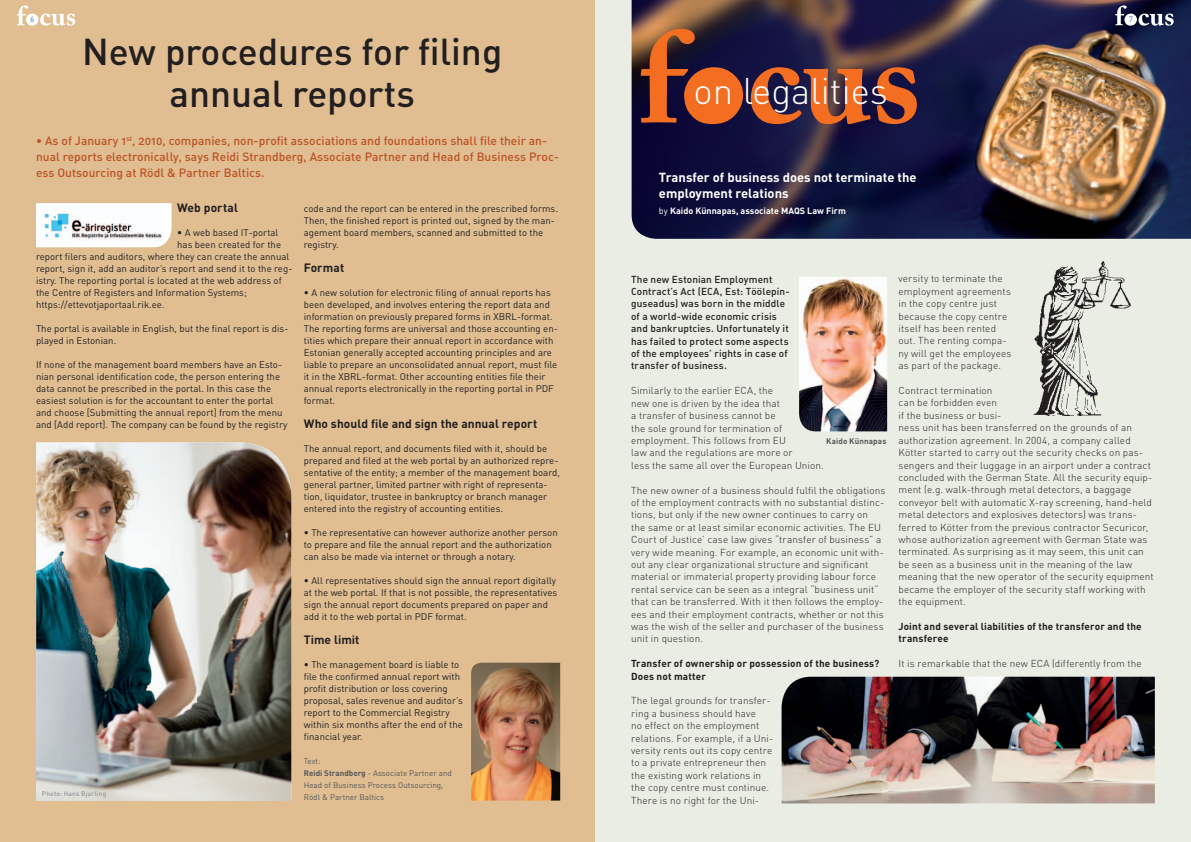
<style>
.page{position:relative;width:1191px;height:842px;background:#fff}
.page>*{position:absolute;margin:0;border:0;box-sizing:border-box;transform-origin:0 0}
.t1{font:37px/42px "DIN Medium Alternate";color:#231f20;text-align:center}
.t2{font:300 36.6px "DIN";color:#fff}
.t3{font:700 13px/16.3px "DIN";color:#fff}
.t4{font:12px/16px "DIN Medium Alternate";letter-spacing:.005em;color:#bb5326}
.t5{font:700 12px "DIN";letter-spacing:.005em;color:#231f20}
.t6{font:300 10px/12.4px "DIN";letter-spacing:.01em;color:#231f20}
.t7{font:10px/12.4px "DIN Medium Alternate";letter-spacing:.01em;color:#231f20}
.t8{font:700 10px/12.4px "DIN";letter-spacing:.015em;color:#231f20}
.t9{font:9.6px/12px "DIN";letter-spacing:.005em;color:#231f20}
.t10{font:700 9px "DIN";color:#fff}
.t11{font:8px/12px "DIN";letter-spacing:.005em;color:#57585a}
.t12{font:700 8px "DIN";letter-spacing:.015em;color:#57585a}
.t13{font:8px "DIN";color:#3d72a6}
.t14{font:6.6px "DIN Medium Alternate";letter-spacing:.03em;color:#939598}
.s1{font-family:"DIN Medium Alternate";font-size:10px}
.s2{font-weight:700}
.s3{font-weight:400}
</style>
<div class="page">
<div style="left:0;top:0;width:595px;height:842px;background:#e0be92"></div>
<svg style="left:36px;top:203px;width:136px;height:44px"></svg>
<img style="left:36px;top:205px;width:128px;height:40px">
<img style="left:36px;top:442px;width:256px;height:359px">
<img style="left:471px;top:663px;width:89px;height:137px">
<div style="left:595px;top:0;width:596px;height:842px;background:#e9ede3"></div>
<img style="left:631px;top:0;width:560px;height:239px">
<svg style="left:640px;top:29px;width:277px;height:95px;background:#6f3b34"></svg>
<img style="left:1033px;top:262px;width:99px;height:153px">
<img style="left:781px;top:677px;width:373px;height:126px">
<img style="left:799px;top:277px;width:88px;height:154px">
<svg style="left:17px;top:5px;width:58px;height:21px"></svg>
<svg style="left:1115px;top:5px;width:58px;height:21px"></svg>
<p class="t13" style="left:30px;top:15px;width:6px">6</p>
<p class="t13" style="left:1128px;top:15px;width:6px">7</p>
<h1 class="t1" style="left:82px;top:29px;width:421px">New procedures for filing annual reports</h1>
<p class="t4" style="left:36px;top:133px;width:524px">• As of January 1<sup>st</sup>, 2010, companies, non-profit associations and foundations shall file their an&shy;nual reports electronically, says Reidi Strandberg, Associate Partner and Head of Business Proc&shy;ess Outsourcing at Rödl &amp; Partner Baltics.</p>
<p class="t5" style="left:177px;top:200px;width:62px">Web portal</p>
<p class="t9" style="left:177px;top:227px;width:103px"><span class="s1">•</span> A web based IT-portal</p>
<p class="t9" style="left:177px;top:239px;width:105px">has been created for the</p>
<p class="t9" style="left:36px;top:251px;width:255px">report filers and auditors, where they can create the annual</p>
<p class="t9" style="left:36px;top:263px;width:258px">report, sign it, add an auditor’s report and send it to the reg-</p>
<p class="t9" style="left:36px;top:275px;width:247px">istry. The reporting portal is located at the web address of</p>
<p class="t9" style="left:36px;top:287px;width:212px">the Centre of Registers and Information Systems;</p>
<p class="t9" style="left:36px;top:299px;width:130px">https://ettevotjaportaal.rik.ee.</p>
<p class="t9" style="left:36px;top:323px;width:254px">The portal is available in English, but the final report is dis&shy;played in Estonian.</p>
<p class="t9" style="left:36px;top:359px;width:253px">If none of the management board members have an Esto&shy;nian personal identification code, the person entering the data cannot be prescribed in the portal. In this case the easiest solution is for the accountant to enter the portal and choose [Submitting the annual report] from the menu and [Add report]. The company can be found by the registry</p>
<p class="t14" style="left:42px;top:789px;width:66px">Photo: Hans Bjurling</p>
<p class="t9" style="left:304px;top:203px;width:256px">code and the report can be entered in the prescribed forms.<br>Then, the finished report is printed out, signed by the man&shy;agement board members, scanned and submitted to the registry.</p>
<p class="t5" style="left:304px;top:260px;width:42px">Format</p>
<p class="t9" style="left:304px;top:287px;width:256px"><span class="s1">•</span> A new solution for electronic filing of annual reports has been developed, and involves entering the report data and information on previously prepared forms in XBRL-format.<br>The reporting forms are universal and those accounting en&shy;tities which prepare their annual report in accordance with Estonian generally accepted accounting principles and are liable to prepare an unconsolidated annual report, must file it in the XBRL-format. Other accounting entities file their annual reports electronically in the reporting portal in PDF format.</p>
<p class="t5" style="left:304px;top:416px;width:235px">Who should file and sign the annual report</p>
<p class="t9" style="left:304px;top:443px;width:258px">The annual report, and documents filed with it, should be prepared and filed at the web portal by an authorized repre&shy;sentative of the entity; a member of the management board, general partner, limited partner with right of representa&shy;tion, liquidator, trustee in bankruptcy or branch manager entered into the registry of accounting entities.</p>
<p class="t9" style="left:304px;top:527px;width:255px"><span class="s1">•</span> The representative can however authorize another person to prepare and file the annual report and the authorization can also be made via internet or through a notary.</p>
<p class="t9" style="left:304px;top:575px;width:255px"><span class="s1">•</span> All representatives should sign the annual report digitally at the web portal. If that is not possible, the representatives sign the annual report documents prepared on paper and add it to the web portal in PDF format.</p>
<p class="t5" style="left:304px;top:632px;width:57px">Time limit</p>
<p class="t9" style="left:304px;top:659px;width:161px"><span class="s1">•</span> The management board is liable to file the confirmed annual report with profit distribution or loss covering proposal, sales revenue and auditor’s report to the Commercial Registry within six months after the end of the financial year.</p>
<p class="t11" style="left:304px;top:755px;width:150px">Text:<br><span class="s2">Reidi Strandberg</span> - Associate Partner and<br>Head of Business Process Outsourcing,<br>Rödl &amp; Partner Baltics</p>
<h2 class="t2" style="left:693px;top:68px;width:196px">on legalities</h2>
<h3 class="t3" style="left:659px;top:168px;width:259px">Transfer of business does not terminate the employment relations</h3>
<p class="t10" style="left:659px;top:204px;width:188px"><span class="s3">by</span> Kaido Künnapas, associate MAQS Law Firm</p>
<p class="t7" style="left:631px;top:273px;width:160px">The new Estonian Employment<br>Contract’s Act (ECA, Est: Töölepin&shy;guseadus) was born in the middle of a world-wide economic crisis and bankruptcies. Unfortunately it has failed to protect some aspects of the employees’ rights in case of transfer of business.</p>
<p class="t6" style="left:631px;top:384px;width:194px">Similarly to the earlier ECA, the<br>new one is driven by the idea that<br>a transfer of business cannot be<br>the sole ground for termination of employment. This follows from EU<br>law and the regulations are more or<br>less the same all over the European Union.</p>
<p class="t6" style="left:631px;top:484px;width:256px">The new owner of a business should fulfil the obligations of the employment contracts with no substantial distinc&shy;tions, but only if the new owner continues to carry on<br>the same or at least similar economic activities. The EU Court of Justice’ case law gives “transfer of business” a very wide meaning. For example, an economic unit with&shy;out any clear organizational structure and significant material or immaterial property providing labour force rental service can be seen as a integral “business unit“ that can be transferred. With it then follows the employ&shy;ees and their employment contracts, whether or not this was the wish of the seller and purchaser of the business unit in question.</p>
<p class="t8" style="left:631px;top:657px;width:250px">Transfer of ownership or possession of the business?<br>Does not matter</p>
<p class="t6" style="left:631px;top:694px;width:144px">The legal grounds for transfer&shy;ring a business should have<br>no effect on the employment relations. For example, if a Uni&shy;versity rents out its copy centre to a private entrepreneur then the existing work relations in the copy centre must continue.<br>There is no right for the Uni-</p>
<p class="t12" style="left:826px;top:435px;width:62px">Kaido Künnapas</p>
<p class="t6" style="left:898px;top:273px;width:114px">versity to terminate the employment agreements in the copy centre just because the copy centre itself has been rented out. The renting compa&shy;ny will get the employees as part of the package.</p>
<p class="t6" style="left:898px;top:384px;width:257px">Contract termination<br>can be forbidden even<br>if the business or busi-<br>ness unit has been transferred on the grounds of an authorization agreement. In 2004, a company called Kötter started to carry out the security checks on pas&shy;sengers and their luggage in an airport under a contract concluded with the German State. All the security equip&shy;ment (e.g. walk-through metal detectors, a baggage conveyor belt with automatic X-ray screening, hand-held metal detectors and explosives detectors) was trans&shy;ferred to Kötter from the previous contractor Securicor, whose authorization agreement with German State was terminated. As surprising as it may seem, this unit can be seen as a business unit in the meaning of the law meaning that the new operator of the security equipment became the employer of the security staff working with the equipment.</p>
<p class="t8" style="left:898px;top:619px;width:245px">Joint and several liabilities of the transferor and the transferee</p>
<p class="t6" style="left:898px;top:657px;width:245px">It is remarkable that the new ECA (differently from the</p>
</div>
